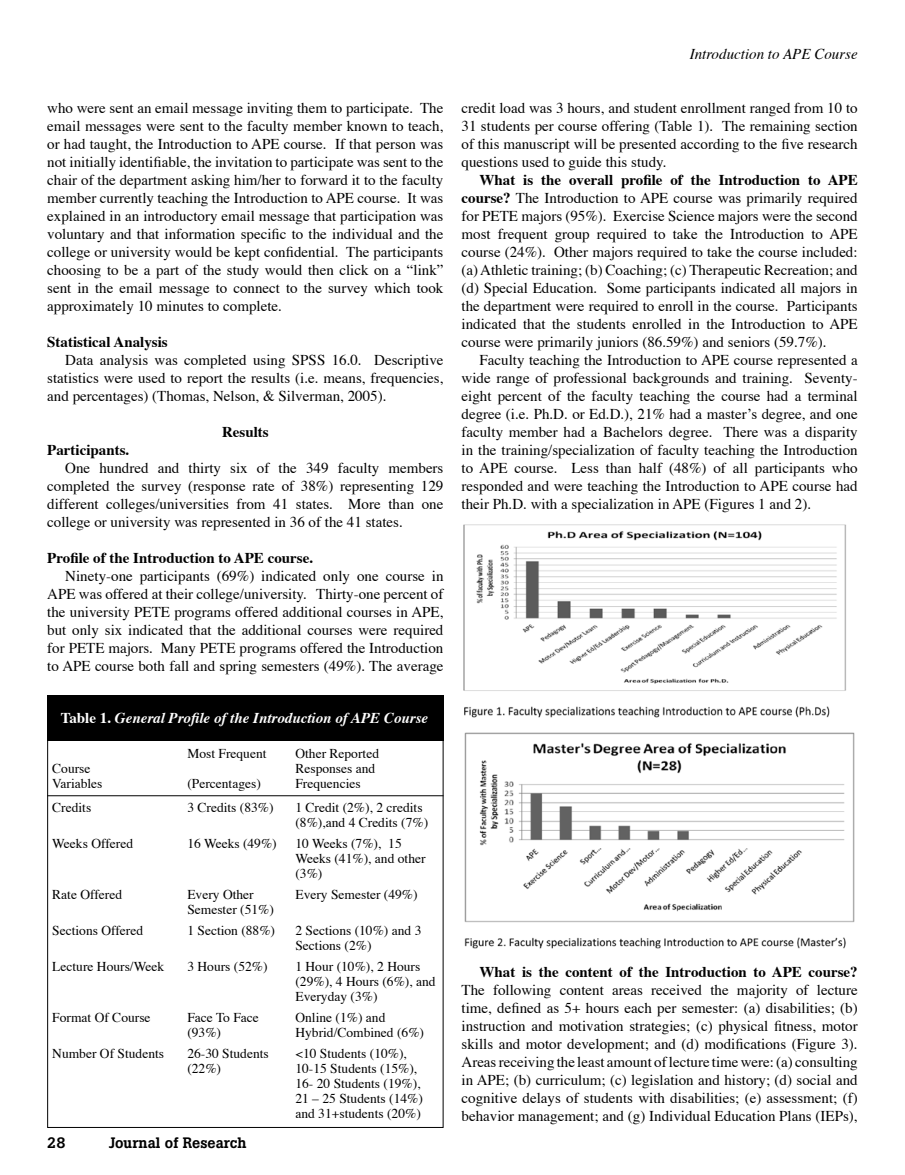
<style>
.page{position:relative;width:905px;height:1175px;background:#fff}
.page>*{position:absolute;margin:0;border:0;box-sizing:border-box;transform-origin:0 0}
.t1{font:15px/18px "Times";color:#000;text-align:justify}
.t2{font:700 15px "Times";color:#000}
.t3{font:italic 700 15px "Times";color:#fff}
.t4{font:italic 15px "Times";color:#000}
.t5{font:500 15px "Boton";color:#000}
.t6{font:13.5px/15px "Times";color:#000}
.s1{font-style:normal}
.s2{font-weight:700}
</style>
<div class="page">
<div style="left:47px;top:695px;width:396px;height:45px;background:#000"></div>
<hr style="left:47px;top:795px;width:396px;height:1px;background:#000">
<img style="left:463px;top:524px;width:383px;height:194px">
<img style="left:464px;top:732px;width:391px;height:217px">
<p class="t4" style="left:689px;top:44px;width:169px">Introduction to APE Course</p>
<p class="t1" style="left:47px;top:99px;width:398px">who were sent an email message inviting them to participate. The email messages were sent to the faculty member known to teach, or had taught, the Introduction to APE course. If that person was not initially identifiable, the invitation to participate was sent to the chair of the department asking him/her to forward it to the faculty member currently teaching the Introduction to APE course. It was explained in an introductory email message that participation was voluntary and that information specific to the individual and the college or university would be kept confidential. The participants choosing to be a part of the study would then click on a “link” sent in the email message to connect to the survey which took approximately 10 minutes to complete.</p>
<p class="t2" style="left:47px;top:331px;width:122px">Statistical Analysis</p>
<p class="t1" style="left:47px;top:351px;width:398px;text-indent:18px">Data analysis was completed using SPSS 16.0. Descriptive statistics were used to report the results (i.e. means, frequencies, and percentages) (Thomas, Nelson, &amp; Silverman, 2005).</p>
<p class="t2" style="left:222px;top:421px;width:48px">Results</p>
<p class="t2" style="left:47px;top:439px;width:84px">Participants.</p>
<p class="t1" style="left:47px;top:459px;width:398px;text-indent:18px">One hundred and thirty six of the 349 faculty members completed the survey (response rate of 38%) representing 129 different colleges/universities from 41 states. More than one college or university was represented in 36 of the 41 states.</p>
<p class="t2" style="left:47px;top:547px;width:267px">Profile of the Introduction to APE course.</p>
<p class="t1" style="left:47px;top:567px;width:398px;text-indent:18px">Ninety-one participants (69%) indicated only one course in APE was offered at their college/university. Thirty-one percent of the university PETE programs offered additional courses in APE, but only six indicated that the additional courses were required for PETE majors. Many PETE programs offered the Introduction to APE course both fall and spring semesters (49%). The average</p>
<p class="t3" style="left:61px;top:708px;width:369px"><span class="s1">Table 1.</span> General Profile of the Introduction of APE Course</p>
<p class="t6" style="left:187px;top:746px;width:81px">Most Frequent</p>
<p class="t6" style="left:295px;top:746px;width:85px">Other Reported</p>
<p class="t6" style="left:52px;top:761px;width:40px">Course</p>
<p class="t6" style="left:295px;top:761px;width:81px">Responses and</p>
<p class="t6" style="left:52px;top:776px;width:52px">Variables</p>
<p class="t6" style="left:187px;top:776px;width:75px">(Percentages)</p>
<p class="t6" style="left:295px;top:776px;width:67px">Frequencies</p>
<p class="t6" style="left:52px;top:800px;width:41px">Credits</p>
<p class="t6" style="left:187px;top:800px;width:88px">3 Credits (83%)</p>
<p class="t6" style="left:295px;top:800px;width:134px">1 Credit (2%), 2 credits (8%),and 4 Credits (7%)</p>
<p class="t6" style="left:52px;top:836px;width:82px">Weeks Offered</p>
<p class="t6" style="left:187px;top:836px;width:91px">16 Weeks (49%)</p>
<p class="t6" style="left:295px;top:836px;width:132px">10 Weeks (7%), 15<br>Weeks (41%), and other (3%)</p>
<p class="t6" style="left:52px;top:887px;width:71px">Rate Offered</p>
<p class="t6" style="left:187px;top:887px;width:68px">Every Other</p>
<p class="t6" style="left:295px;top:887px;width:124px">Every Semester (49%)</p>
<p class="t6" style="left:187px;top:902px;width:88px">Semester (51%)</p>
<p class="t6" style="left:52px;top:923px;width:92px">Sections Offered</p>
<p class="t6" style="left:187px;top:923px;width:89px">1 Section (88%)</p>
<p class="t6" style="left:295px;top:923px;width:127px">2 Sections (10%) and 3<br>Sections (2%)</p>
<p class="t6" style="left:52px;top:959px;width:113px">Lecture Hours/Week</p>
<p class="t6" style="left:187px;top:959px;width:82px">3 Hours (52%)</p>
<p class="t6" style="left:295px;top:959px;width:142px">1 Hour (10%), 2 Hours (29%), 4 Hours (6%), and<br>Everyday (3%)</p>
<p class="t6" style="left:52px;top:1010px;width:100px">Format Of Course</p>
<p class="t6" style="left:187px;top:1010px;width:73px">Face To Face</p>
<p class="t6" style="left:295px;top:1010px;width:91px">Online (1%) and</p>
<p class="t6" style="left:187px;top:1025px;width:35px">(93%)</p>
<p class="t6" style="left:295px;top:1025px;width:130px">Hybrid/Combined (6%)</p>
<p class="t6" style="left:52px;top:1046px;width:113px">Number Of Students</p>
<p class="t6" style="left:187px;top:1046px;width:83px">26-30 Students</p>
<p class="t6" style="left:295px;top:1046px;width:113px">&lt;10 Students (10%),</p>
<p class="t6" style="left:187px;top:1061px;width:35px">(22%)</p>
<p class="t6" style="left:295px;top:1061px;width:129px">10-15 Students (15%),<br>16- 20 Students (19%),<br>21 – 25 Students (14%) and 31+students (20%)</p>
<p class="t5" style="left:47px;top:1133px;width:18px">28</p>
<p class="t5" style="left:109px;top:1133px;width:139px">Journal of Research</p>
<p class="t1" style="left:461px;top:99px;width:397px">credit load was 3 hours, and student enrollment ranged from 10 to 31 students per course offering (Table 1). The remaining section of this manuscript will be presented according to the five research questions used to guide this study.</p>
<p class="t1" style="left:461px;top:171px;width:398px;text-indent:18px"><span class="s2">What is the overall profile of the Introduction to APE course?</span> The Introduction to APE course was primarily required for PETE majors (95%). Exercise Science majors were the second most frequent group required to take the Introduction to APE course (24%). Other majors required to take the course included: (a) Athletic training; (b) Coaching; (c) Therapeutic Recreation; and (d) Special Education. Some participants indicated all majors in the department were required to enroll in the course. Participants indicated that the students enrolled in the Introduction to APE course were primarily juniors (86.59%) and seniors (59.7%).</p>
<p class="t1" style="left:461px;top:351px;width:398px;text-indent:18px">Faculty teaching the Introduction to APE course represented a wide range of professional backgrounds and training. Seventy&shy;eight percent of the faculty teaching the course had a terminal degree (i.e. Ph.D. or Ed.D.), 21% had a master’s degree, and one faculty member had a Bachelors degree. There was a disparity in the training/specialization of faculty teaching the Introduction to APE course. Less than half (48%) of all participants who responded and were teaching the Introduction to APE course had their Ph.D. with a specialization in APE (Figures 1 and 2).</p>
<p class="t2" style="left:479px;top:961px;width:379px">What is the content of the Introduction to APE course?</p>
<p class="t1" style="left:461px;top:981px;width:398px">The following content areas received the majority of lecture time, defined as 5+ hours each per semester: (a) disabilities; (b) instruction and motivation strategies; (c) physical fitness, motor skills and motor development; and (d) modifications (Figure 3).<br>Areas receiving the least amount of lecture time were: (a) consulting in APE; (b) curriculum; (c) legislation and history; (d) social and cognitive delays of students with disabilities; (e) assessment; (f) behavior management; and (g) Individual Education Plans (IEPs),</p>
</div>
